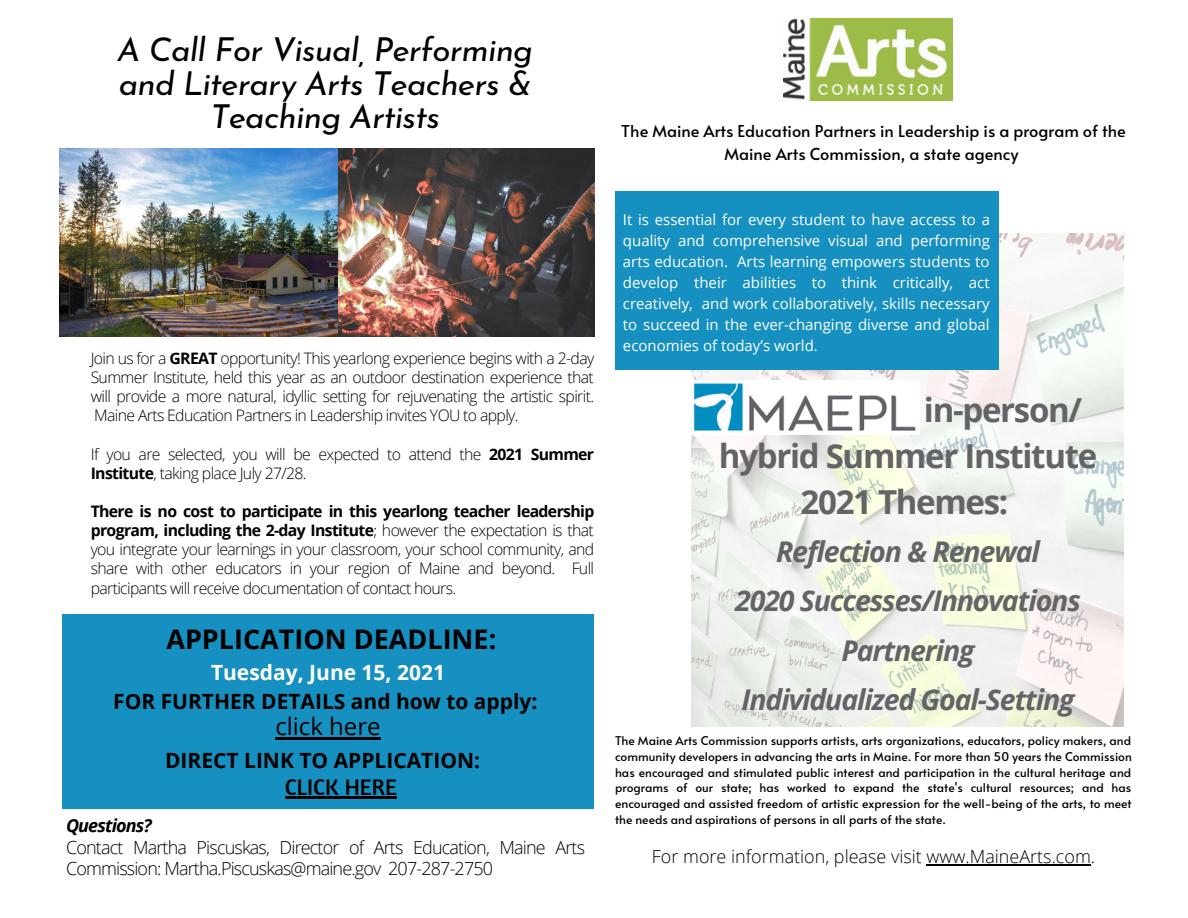
<style>
.page{position:relative;width:1188px;height:918px;background:#fff}
.page>*{position:absolute;margin:0;border:0;box-sizing:border-box;transform-origin:0 0}
.t1{font:italic 33px/33.8px "Josefin Sans";letter-spacing:-.02em;color:#000;text-align:center}
.t2{font:700 33px/46.2px "Open Sans";letter-spacing:-.04em;color:#646366;text-align:center}
.t3{font:italic 700 28.5px "Open Sans";letter-spacing:-.04em;color:#646366}
.t4{font:700 27px "Open Sans";color:#000}
.t5{font:24px "Open Sans";color:#000}
.t6{font:23.1px "Amaranth";color:#000}
.t7{font:700 21px "Open Sans";color:#000}
.t8{font:700 21px "Open Sans";color:#fff}
.t9{font:300 18px/21.3px "Open Sans";letter-spacing:-.045em;color:#000}
.t10{font:300 18px "Open Sans";color:#000}
.t11{font:italic 700 18px "Open Sans";letter-spacing:-.045em;color:#000}
.t12{font:16.35px/22.2px "Alata";color:#000;text-align:center}
.t13{font:300 15.75px/19.2px "Open Sans";letter-spacing:-.04em;color:#000;text-align:justify}
.t14{font:15px/21px "Open Sans";color:#fff;text-align:justify}
.t15{font:12px/15.8px "Alata";color:#000;text-align:justify}
.s1{font-weight:700}
</style>
<div class="page">
<div style="left:62px;top:614px;width:532px;height:195px;background:#1690c0"></div>
<img style="left:59px;top:149px;width:280px;height:188px">
<img style="left:339px;top:149px;width:255px;height:188px">
<hr style="left:285px;top:796px;width:112px;height:3px;background:#000">
<hr style="left:275px;top:737px;width:106px;height:2px;background:#000">
<img style="left:784px;top:19px;width:168px;height:82px">
<hr style="left:927px;top:864px;width:164px;height:2px;background:#000">
<img style="left:692px;top:233px;width:432px;height:493px">
<div style="left:615px;top:191px;width:384px;height:179px;background:#1690c0"></div>
<img style="left:692px;top:381px;width:227px;height:54px">
<p class="t1" style="left:117px;top:36px;width:417px">A Call For Visual, Performing and Literary Arts Teachers &amp;<br>Teaching Artists</p>
<p class="t13" style="left:91px;top:348px;width:505px">Join us for a <span class="s1">GREAT</span> opportunity! This yearlong experience begins with a 2-day Summer Institute, held this year as an outdoor destination experience that will provide a more natural, idyllic setting for rejuvenating the artistic spirit.<br>Maine Arts Education Partners in Leadership invites YOU to apply.</p>
<p class="t13" style="left:91px;top:444px;width:505px">If you are selected, you will be expected to attend the <span class="s1">2021 Summer<br>Institute</span>, taking place July 27/28.</p>
<p class="t13" style="left:91px;top:501px;width:505px"><span class="s1">There is no cost to participate in this yearlong teacher leadership program, including the 2-day Institute</span>; however the expectation is that you integrate your learnings in your classroom, your school community, and share with other educators in your region of Maine and beyond. Full participants will receive documentation of contact hours.</p>
<p class="t4" style="left:166px;top:621px;width:331px">APPLICATION DEADLINE:</p>
<p class="t8" style="left:211px;top:657px;width:236px">Tuesday, June 15, 2021</p>
<p class="t7" style="left:113px;top:687px;width:426px">FOR FURTHER DETAILS and how to apply:</p>
<p class="t7" style="left:165px;top:745px;width:316px">DIRECT LINK TO APPLICATION:</p>
<p class="t5" style="left:275px;top:709px;width:107px">click here</p>
<p class="t6" style="left:285px;top:772px;width:113px">CLICK HERE</p>
<p class="t11" style="left:66px;top:813px;width:87px">Questions?</p>
<p class="t9" style="left:66px;top:836px;width:521px">Contact Martha Piscuskas, Director of Arts Education, Maine Arts<br>Commission: Martha.Piscuskas@maine.gov 207-287-2750</p>
<p class="t12" style="left:621px;top:120px;width:506px">The Maine Arts Education Partners in Leadership is a program of the<br>Maine Arts Commission, a state agency</p>
<p class="t14" style="left:623px;top:208px;width:369px">It is essential for every student to have access to a quality and comprehensive visual and performing arts education. Arts learning empowers students to develop their abilities to think critically, act creatively, and work collaboratively, skills necessary to succeed in the ever-changing diverse and global economies of today’s world.</p>
<p class="t2" style="left:719px;top:386px;width:380px">MAEPL 2021 in-person/ hybrid Summer Institute<br>2021 Themes:</p>
<p class="t3" style="left:776px;top:531px;width:265px">Reflection &amp; Renewal</p>
<p class="t3" style="left:735px;top:581px;width:347px">2020 Successes/Innovations</p>
<p class="t3" style="left:841px;top:630px;width:135px">Partnering</p>
<p class="t3" style="left:741px;top:680px;width:335px">Individualized Goal-Setting</p>
<p class="t15" style="left:615px;top:732px;width:518px">The Maine Arts Commission supports artists, arts organizations, educators, policy makers, and community developers in advancing the arts in Maine. For more than 50 years the Commission has encouraged and stimulated public interest and participation in the cultural heritage and programs of our state; has worked to expand the state's cultural resources; and has encouraged and assisted freedom of artistic expression for the well-being of the arts, to meet the needs and aspirations of persons in all parts of the state.</p>
<p class="t10" style="left:652px;top:844px;width:445px">For more information, please visit www.MaineArts.com.</p>
</div>
